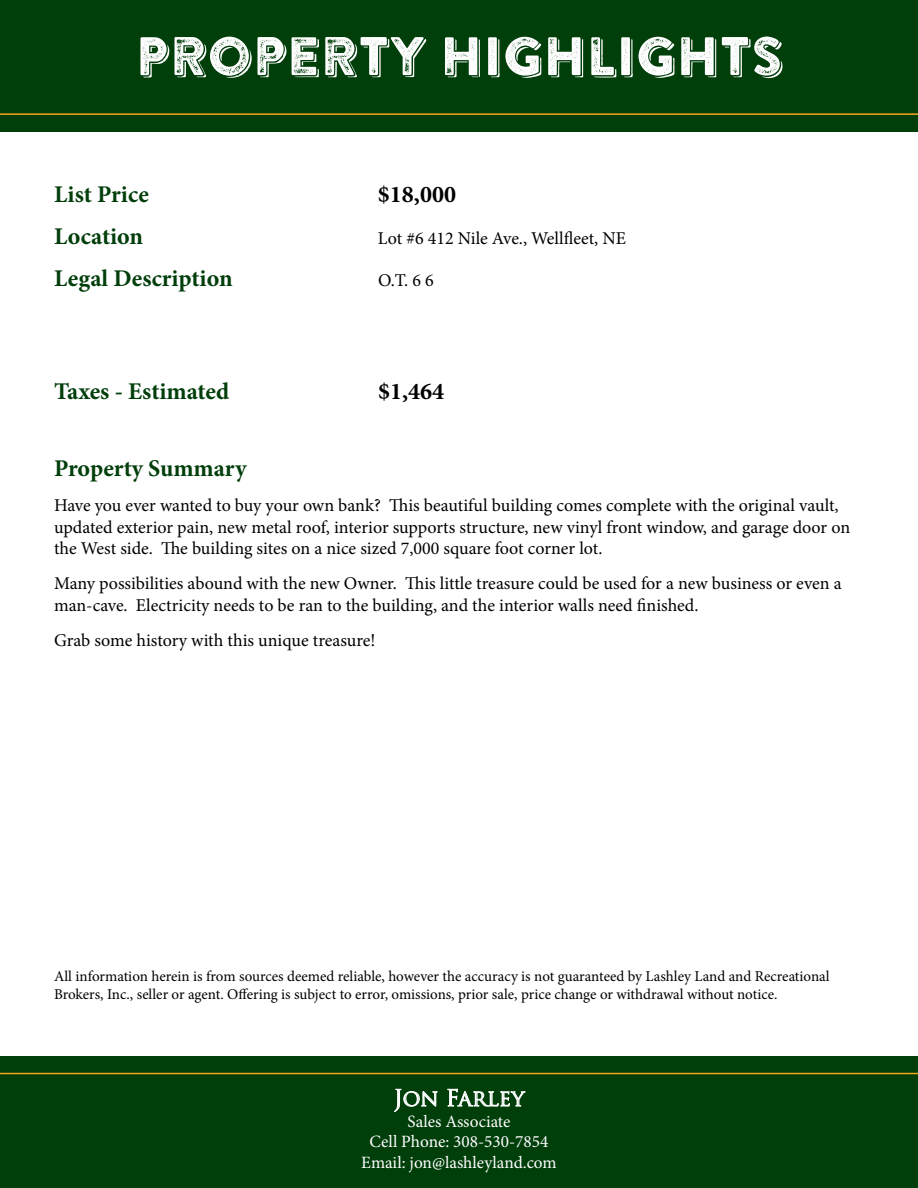
<style>
.page{position:relative;width:918px;height:1188px;background:#fff}
.page>*{position:absolute;margin:0;border:0;box-sizing:border-box;transform-origin:0 0}
.t1{font:54px "Brandon Printed Two Shadow";color:#fff}
.t2{font:700 24px "Minion Pro";color:#003e0a}
.t3{font:700 24px "Minion Pro";color:#000}
.t4{font:22.2px "Trajan Pro";color:#fff}
.t5{font:18px/21.6px "Minion Pro";color:#000}
.t6{font:17.25px/20.7px "Minion Pro";color:#fff;text-align:center}
.t7{font:15px/18px "Minion Pro";color:#000}
</style>
<div class="page">
<div style="left:0;top:1056px;width:918px;height:132px;background:#003e0a"></div>
<hr style="left:0;top:1073px;width:918px;height:1px;background:#f5a81d">
<svg style="left:394px;top:1089px;width:44px;height:23px"></svg>
<svg style="left:447px;top:1088px;width:79px;height:19px"></svg>
<div style="left:0;top:0;width:918px;height:132px;background:#003e0a"></div>
<hr style="left:0;top:113px;width:918px;height:2px;background:#f5a81d">
<h1 class="t1" style="left:135px;top:22px;width:649px">PROPERTY HIGHLIGHTS</h1>
<h2 class="t2" style="left:54px;top:177px;width:96px">List Price</h2>
<h2 class="t3" style="left:378px;top:177px;width:80px">$18,000</h2>
<h2 class="t2" style="left:54px;top:219px;width:91px">Location</h2>
<p class="t5" style="left:378px;top:227px;width:250px">Lot #6 412 Nile Ave., Wellfleet, NE</p>
<h2 class="t2" style="left:54px;top:262px;width:180px">Legal Description</h2>
<p class="t5" style="left:378px;top:270px;width:57px">O.T. 6 6</p>
<h2 class="t2" style="left:54px;top:374px;width:177px">Taxes - Estimated</h2>
<h2 class="t3" style="left:378px;top:374px;width:68px">$1,464</h2>
<h2 class="t2" style="left:54px;top:451px;width:194px">Property Summary</h2>
<p class="t5" style="left:54px;top:495px;width:798px">Have you ever wanted to buy your own bank? This beautiful building comes complete with the original vault, updated exterior pain, new metal roof, interior supports structure, new vinyl front window, and garage door on the West side. The building sites on a nice sized 7,000 square foot corner lot.</p>
<p class="t5" style="left:54px;top:573px;width:789px">Many possibilities abound with the new Owner. This little treasure could be used for a new business or even a man-cave. Electricity needs to be ran to the building, and the interior walls need finished.</p>
<p class="t5" style="left:54px;top:630px;width:323px">Grab some history with this unique treasure!</p>
<p class="t7" style="left:54px;top:968px;width:777px">All information herein is from sources deemed reliable, however the accuracy is not guaranteed by Lashley Land and Recreational<br>Brokers, Inc., seller or agent. Offering is subject to error, omissions, prior sale, price change or withdrawal without notice.</p>
<p class="t4" style="left:394px;top:1084px;width:132px">Jon Farley</p>
<p class="t6" style="left:361px;top:1111px;width:197px">Sales Associate<br>Cell Phone: 308-530-7854<br>Email: jon@lashleyland.com</p>
</div>
